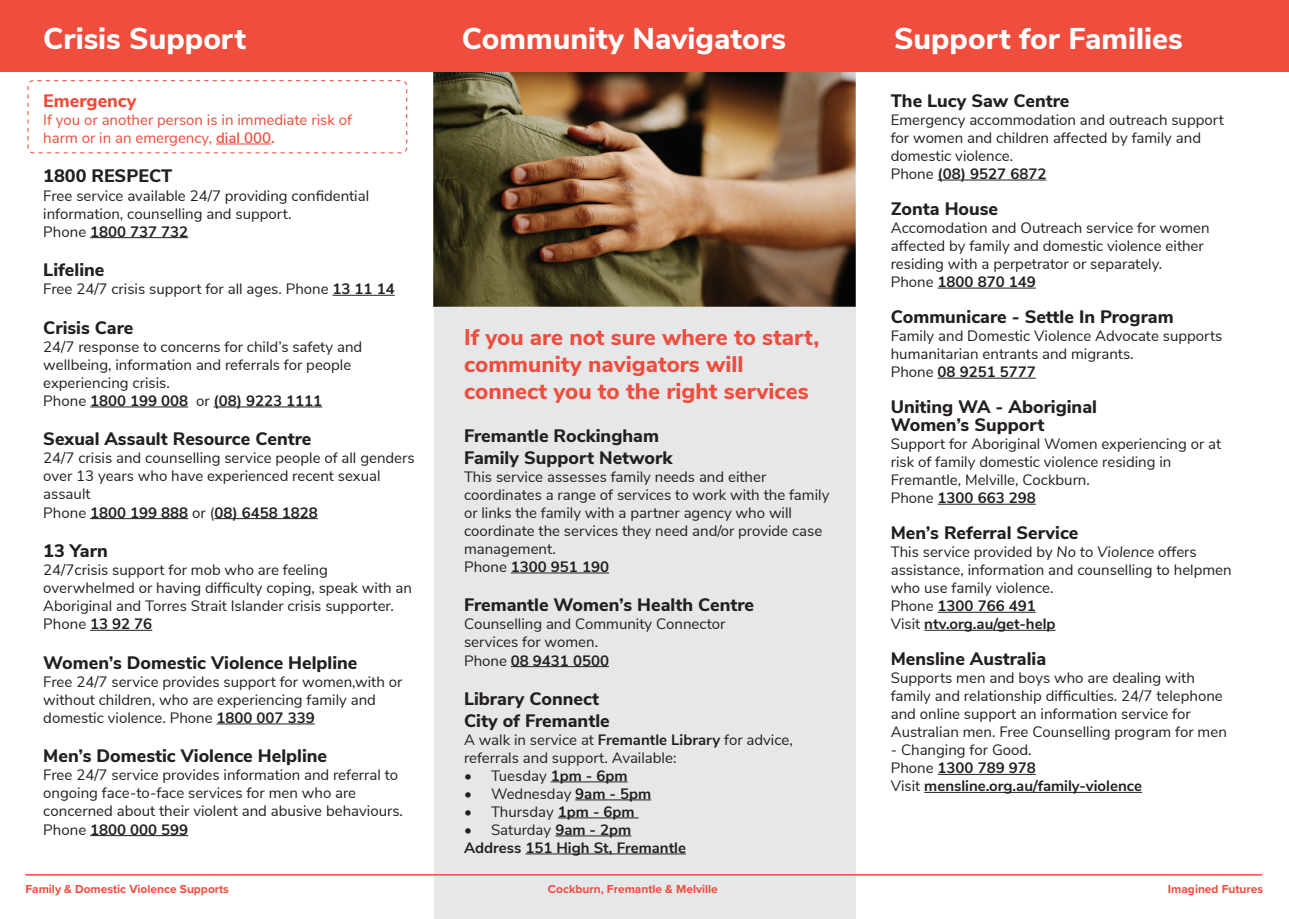
<style>
.page{position:relative;width:1289px;height:919px;background:#fff}
.page>*{position:absolute;margin:0;border:0;box-sizing:border-box;transform-origin:0 0}
.t1{font:800 30px "Nunito Sans";color:#fff}
.t2{font:800 22.5px/27px "Nunito Sans";color:#ef4d3d}
.t3{font:800 18px/21.6px "Nunito Sans";color:#231f20}
.t4{font:800 18px "Nunito Sans";color:#ee4b3a}
.t5{font:15px/18px "Nunito Sans";color:#231f20}
.t6{font:700 15px/18px "Nunito Sans";color:#231f20}
.t7{font:15px/18px "Nunito Sans";color:#ee4b3a}
.t8{font:700 12px "Proxima Nova";color:#ef4d3d}
.s1{font-weight:600}
.s2{font-weight:700}
.s3{font-weight:400}
.s4{font-style:italic}
</style>
<div class="page">
<div style="left:434px;top:0;width:421px;height:918px;background:#e6e7e9"></div>
<img style="left:433px;top:72px;width:422px;height:235px">
<div style="left:0;top:0;width:1288px;height:72px;background:#ef4d3d"></div>
<hr style="left:216px;top:144px;width:55px;height:1px;background:#ee4b3a">
<hr style="left:90px;top:237px;width:98px;height:1px;background:#231f20">
<hr style="left:332px;top:295px;width:63px;height:1px;background:#231f20">
<hr style="left:90px;top:406px;width:98px;height:1px;background:#231f20">
<hr style="left:213px;top:406px;width:109px;height:1px;background:#231f20">
<hr style="left:90px;top:518px;width:98px;height:1px;background:#231f20">
<hr style="left:214px;top:518px;width:104px;height:1px;background:#231f20">
<hr style="left:90px;top:630px;width:62px;height:1px;background:#231f20">
<hr style="left:216px;top:723px;width:99px;height:1px;background:#231f20">
<hr style="left:90px;top:835px;width:98px;height:1px;background:#231f20">
<hr style="left:511px;top:572px;width:98px;height:1px;background:#231f20">
<hr style="left:511px;top:666px;width:98px;height:1px;background:#231f20">
<hr style="left:550px;top:781px;width:77px;height:1px;background:#231f20">
<hr style="left:575px;top:799px;width:76px;height:1px;background:#231f20">
<hr style="left:558px;top:817px;width:80px;height:1px;background:#231f20">
<hr style="left:555px;top:835px;width:76px;height:1px;background:#231f20">
<hr style="left:525px;top:853px;width:161px;height:1px;background:#231f20">
<hr style="left:937px;top:180px;width:109px;height:1px;background:#231f20">
<hr style="left:937px;top:288px;width:98px;height:1px;background:#231f20">
<hr style="left:937px;top:378px;width:98px;height:1px;background:#231f20">
<hr style="left:937px;top:504px;width:98px;height:1px;background:#231f20">
<hr style="left:937px;top:612px;width:98px;height:1px;background:#231f20">
<hr style="left:924px;top:630px;width:131px;height:1px;background:#231f20">
<hr style="left:937px;top:774px;width:98px;height:1px;background:#231f20">
<hr style="left:924px;top:792px;width:217px;height:1px;background:#231f20">
<hr style="left:25px;top:874px;width:1237px;height:1px;background:#ef4d3d">
<div style="left:28px;top:80px;width:379px;height:73px;border:1px dashed #ee4b3a;border-radius:5px"></div>
<h1 class="t1" style="left:43px;top:16px;width:204px">Crisis Support</h1>
<h1 class="t1" style="left:462px;top:16px;width:326px">Community Navigators</h1>
<h1 class="t1" style="left:894px;top:16px;width:290px">Support for Families</h1>
<p class="t4" style="left:43px;top:87px;width:95px">Emergency</p>
<p class="t7" style="left:43px;top:110px;width:310px">If you or another person is in immediate risk of harm or in an emergency, <span class="s1">dial 000.</span></p>
<p class="t3" style="left:43px;top:164px;width:130px">1800 RESPECT</p>
<p class="t5" style="left:43px;top:185px;width:327px">Free service available 24/7 providing confidential information, counselling and support.<br>Phone <span class="s2">1800 737 732</span></p>
<p class="t3" style="left:43px;top:258px;width:63px">Lifeline</p>
<p class="t5" style="left:43px;top:279px;width:353px">Free 24/7 crisis support for all ages. Phone <span class="s2">13 11 14</span></p>
<p class="t3" style="left:43px;top:316px;width:92px">Crisis Care</p>
<p class="t5" style="left:43px;top:336px;width:320px">24/7 response to concerns for child’s safety and wellbeing, information and referrals for people experiencing crisis.<br>Phone <span class="s2">1800 199 008</span> or <span class="s2">(08) 9223 1111</span></p>
<p class="t3" style="left:43px;top:427px;width:270px">Sexual Assault Resource Centre</p>
<p class="t5" style="left:43px;top:448px;width:373px">24/7 crisis and counselling service people of all genders over 13 years who have experienced recent sexual assault<br>Phone <span class="s2">1800 199 888</span> or (<span class="s2">08) 6458 1828</span></p>
<p class="t3" style="left:43px;top:539px;width:66px">13 Yarn</p>
<p class="t5" style="left:43px;top:560px;width:370px">24/7crisis support for mob who are feeling overwhelmed or having difficulty coping, speak with an Aboriginal and Torres Strait Islander crisis supporter.<br>Phone <span class="s2">13 92 76</span></p>
<p class="t3" style="left:43px;top:650px;width:316px">Women’s Domestic Violence Helpline</p>
<p class="t5" style="left:43px;top:671px;width:360px">Free 24/7 service provides support for women,with or without children, who are experiencing family and domestic violence. Phone <span class="s2">1800 007 339</span></p>
<p class="t3" style="left:43px;top:744px;width:285px">Men’s Domestic Violence Helpline</p>
<p class="t5" style="left:43px;top:765px;width:361px">Free 24/7 service provides information and referral to ongoing face-to-face services for men who are concerned about their violent and abusive behaviours.<br>Phone <span class="s2">1800 000 599</span></p>
<h2 class="t2" style="left:464px;top:322px;width:357px">If you are not sure where to start, community navigators will connect you to the right services</h2>
<p class="t3" style="left:464px;top:424px;width:210px">Fremantle Rockingham<br>Family Support Network</p>
<p class="t5" style="left:464px;top:466px;width:367px">This service assesses family needs and either coordinates a range of services to work with the family or links the family with a partner agency who will coordinate the services they need and/or provide case management.<br>Phone <span class="s2">1300 951 190</span></p>
<p class="t3" style="left:464px;top:593px;width:291px">Fremantle Women’s Health Centre</p>
<p class="t5" style="left:464px;top:614px;width:263px">Counselling and Community Connector services for women.<br>Phone <span class="s2">08 9431 0500</span></p>
<p class="t3" style="left:464px;top:687px;width:147px">Library Connect<br>City of Fremantle</p>
<p class="t5" style="left:464px;top:729px;width:330px">A walk in service at <span class="s2">Fremantle Library</span> for advice, referrals and support. Available:</p>
<p class="t5" style="left:464px;top:765px;width:165px">• Tuesday <span class="s2">1pm - 6pm</span></p>
<p class="t5" style="left:464px;top:783px;width:189px">• Wednesday <span class="s2">9am - 5pm</span></p>
<p class="t5" style="left:464px;top:801px;width:172px">• Thursday <span class="s2">1pm - 6pm</span></p>
<p class="t6" style="left:464px;top:819px;width:223px"><span class="s3">• Saturday</span> 9am - 2pm<br>Address 151 High St, Fremantle</p>
<p class="t3" style="left:890px;top:89px;width:180px">The Lucy Saw Centre</p>
<p class="t5" style="left:890px;top:110px;width:334px">Emergency accommodation and outreach support for women and children affected by family and domestic violence.<br>Phone <span class="s2">(08) 9527 6872</span></p>
<p class="t3" style="left:890px;top:197px;width:109px">Zonta House</p>
<p class="t5" style="left:890px;top:218px;width:320px">Accomodation and Outreach service for women affected by family and domestic violence either residing with a perpetrator or separately.<br>Phone <span class="s2">1800 870 149</span></p>
<p class="t3" style="left:890px;top:305px;width:284px">Communicare - Settle In Program</p>
<p class="t5" style="left:890px;top:326px;width:333px">Family and Domestic Violence Advocate supports humanitarian entrants and migrants.<br>Phone <span class="s2">08 9251 5777</span></p>
<p class="t3" style="left:890px;top:397px;width:208px;line-height:18px">Uniting WA - Aboriginal<br>Women’s Support</p>
<p class="t5" style="left:890px;top:434px;width:332px">Support for Aboriginal Women experiencing or at risk of family domestic violence residing in Fremantle, Melville, Cockburn.<br>Phone <span class="s2">1300 663 298</span></p>
<p class="t3" style="left:890px;top:521px;width:189px">Men’s Referral Service</p>
<p class="t5" style="left:890px;top:542px;width:342px">This service provided by <span class="s4">No to Violence</span> offers assistance, information and counselling to helpmen who use family violence.<br>Phone <span class="s2">1300 766 491<br></span>Visit <span class="s2">ntv.org.au/get-help</span></p>
<p class="t3" style="left:890px;top:647px;width:157px">Mensline Australia</p>
<p class="t5" style="left:890px;top:668px;width:337px">Supports men and boys who are dealing with family and relationship difficulties. 24/7 telephone and online support an information service for Australian men. Free Counselling program for men</p>
<p class="t6" style="left:890px;top:740px;width:253px"><span class="s3">- Changing for Good.<br>Phone</span> 1300 789 978<br><span class="s3">Visit</span> mensline.org.au/family-violence</p>
<p class="t8" style="left:25px;top:880px;width:205px">Family &amp; Domestic Violence Supports</p>
<p class="t8" style="left:548px;top:880px;width:171px">Cockburn, Fremantle &amp; Melville</p>
<p class="t8" style="left:1167px;top:880px;width:97px">Imagined Futures</p>
</div>
